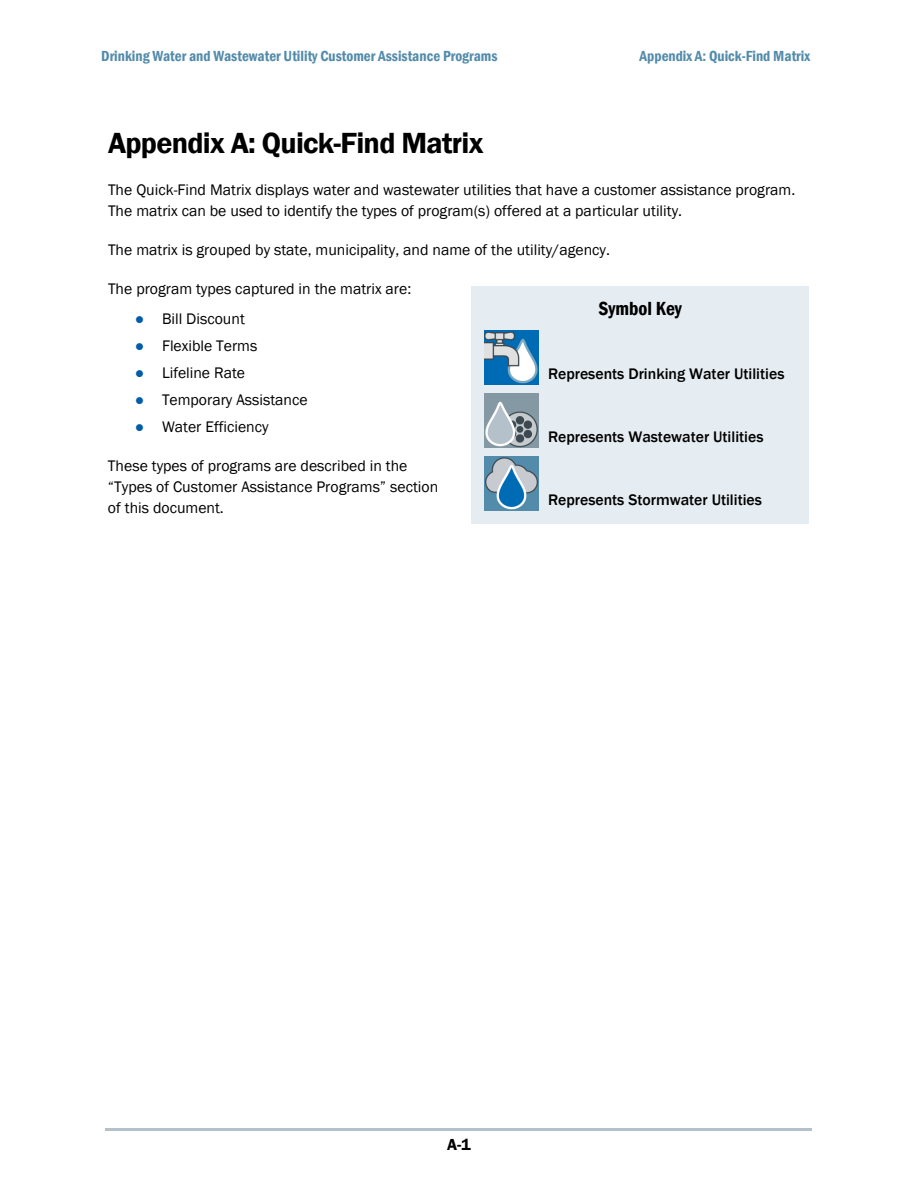
<style>
.page{position:relative;width:918px;height:1188px;background:#fff}
.page>*{position:absolute;margin:0;border:0;box-sizing:border-box;transform-origin:0 0}
.t1{font:600 30px "Franklin Gothic";letter-spacing:-.025em;color:#000}
.t2{font:600 condensed 19.5px "Franklin Gothic";color:#000}
.t3{font:600 16.5px "Franklin Gothic";color:#000}
.t4{font:15.75px/21px "Franklin Gothic";color:#000}
.t5{font:500 15.75px "Franklin Gothic";color:#000}
.t6{font:600 condensed 15px "Franklin Gothic";color:#538baa}
.s1{color:#005daa}
</style>
<div class="page">
<div style="left:472px;top:286px;width:337px;height:238px;background:#e6edf2"></div>
<img style="left:485px;top:331px;width:54px;height:54px">
<img style="left:485px;top:394px;width:54px;height:54px">
<img style="left:485px;top:457px;width:54px;height:54px">
<hr style="left:106px;top:1129px;width:706px;height:2px;background:#b4c1ca">
<p class="t6" style="left:101px;top:46px;width:398px">Drinking Water and Wastewater Utility Customer Assistance Programs</p>
<p class="t6" style="left:640px;top:46px;width:172px">Appendix A: Quick-Find Matrix</p>
<h1 class="t1" style="left:108px;top:125px;width:377px">Appendix A: Quick-Find Matrix</h1>
<p class="t4" style="left:108px;top:179px;width:689px">The Quick-Find Matrix displays water and wastewater utilities that have a customer assistance program.<br>The matrix can be used to identify the types of program(s) offered at a particular utility.</p>
<p class="t4" style="left:108px;top:239px;width:504px">The matrix is grouped by state, municipality, and name of the utility/agency.</p>
<p class="t4" style="left:108px;top:278px;width:305px">The program types captured in the matrix are:</p>
<p class="t4" style="left:135px;top:308px;width:111px"><span class="s1">●</span> Bill Discount</p>
<p class="t4" style="left:135px;top:335px;width:124px"><span class="s1">●</span> Flexible Terms</p>
<p class="t4" style="left:135px;top:362px;width:112px"><span class="s1">●</span> Lifeline Rate</p>
<p class="t4" style="left:135px;top:389px;width:174px"><span class="s1">●</span> Temporary Assistance</p>
<p class="t4" style="left:135px;top:416px;width:135px"><span class="s1">●</span> Water Efficiency</p>
<p class="t4" style="left:108px;top:455px;width:332px">These types of programs are described in the “Types of Customer Assistance Programs” section of this document.</p>
<h2 class="t2" style="left:599px;top:296px;width:85px">Symbol Key</h2>
<p class="t5" style="left:548px;top:364px;width:238px">Represents Drinking Water Utilities</p>
<p class="t5" style="left:548px;top:427px;width:217px">Represents Wastewater Utilities</p>
<p class="t5" style="left:548px;top:490px;width:216px">Represents Stormwater Utilities</p>
<p class="t3" style="left:447px;top:1135px;width:25px">A-1</p>
</div>
